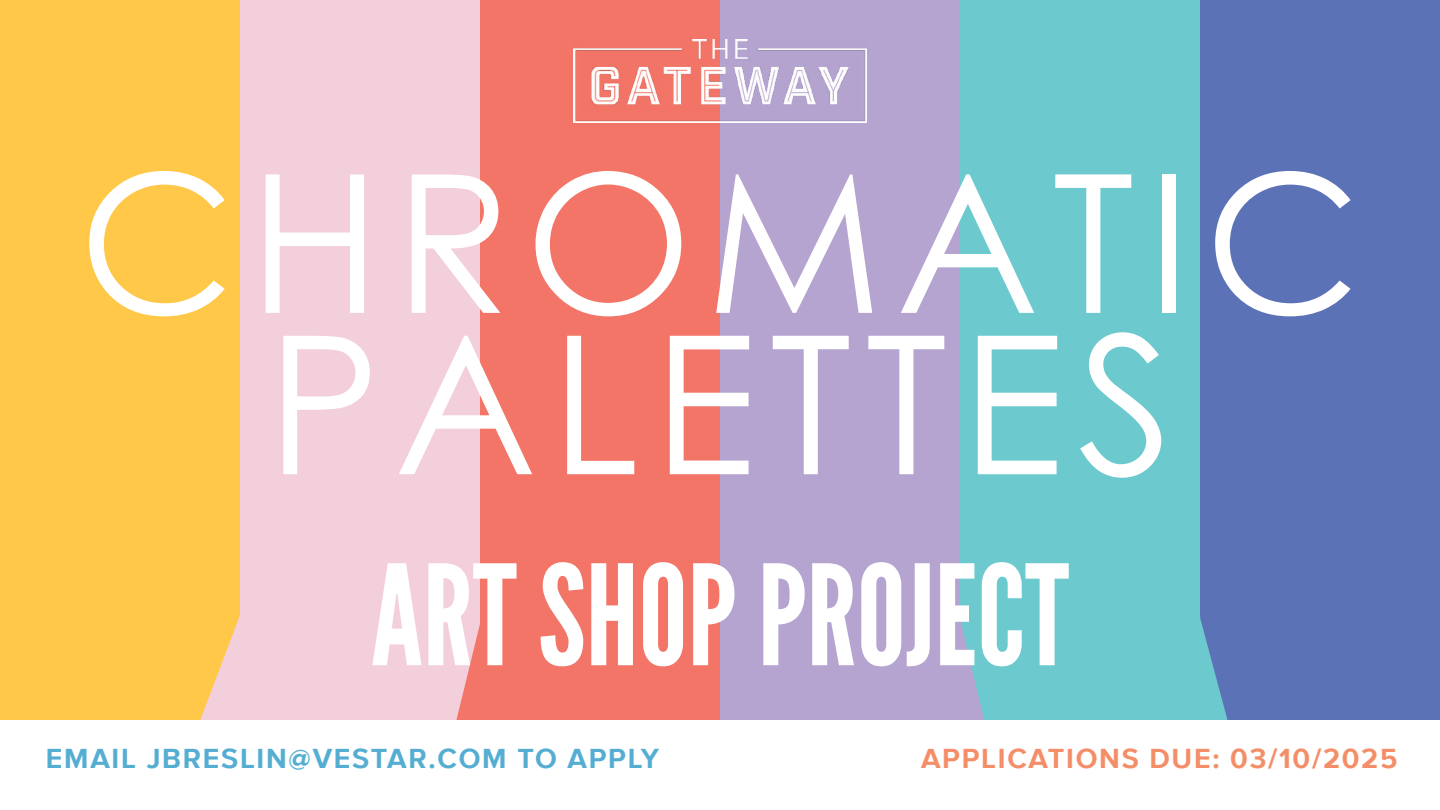
<style>
.page{position:relative;width:1440px;height:810px;background:#fff}
.page>*{position:absolute;margin:0;border:0;box-sizing:border-box;transform-origin:0 0}
.t1{font:192.75px/161.3px "Century Gothic";letter-spacing:.07em;color:#fff;text-align:center}
.t2{font:138.75px "League Gothic";color:#fff}
.t3{font:700 28.5px "Proxima Nova A";letter-spacing:.06em;color:#55aed2}
.t4{font:700 28.5px "Proxima Nova A";letter-spacing:.06em;color:#f48e68}
</style>
<div class="page">
<div style="left:1005px;top:616px;width:195px;height:104px;background:#6ccacf"></div>
<div style="left:1200px;top:616px;width:240px;height:104px;background:#5c72b7"></div>
<div style="left:1200px;top:0;width:240px;height:616px;background:#5c72b7"></div>
<div style="left:0;top:616px;width:166px;height:104px;background:#ffc849"></div>
<div style="left:960px;top:0;width:240px;height:616px;background:#6ccacf"></div>
<div style="left:720px;top:0;width:240px;height:616px;background:#b5a4d0"></div>
<div style="left:480px;top:0;width:240px;height:746px;background:#f37567"></div>
<div style="left:240px;top:0;width:240px;height:616px;background:#f3cedb"></div>
<div style="left:0;top:0;width:240px;height:616px;background:#ffc849"></div>
<svg style="left:166px;top:616px;width:268px;height:104px;background:#f5ccbd"></svg>
<svg style="left:434px;top:616px;width:46px;height:104px;background:#f3b8bf"></svg>
<div style="left:720px;top:320px;width:240px;height:490px;background:#b5a4d0"></div>
<svg style="left:960px;top:616px;width:45px;height:104px;background:#7fc0cf"></svg>
<img style="left:573px;top:39px;width:294px;height:83px">
<div style="left:0;top:720px;width:1440px;height:90px;background:#fff"></div>
<h1 class="t1" style="left:79px;top:160px;width:1284px">CHROMATIC<br>PALETTES</h1>
<h2 class="t2" style="left:371px;top:533px;width:700px">ART SHOP PROJECT</h2>
<p class="t3" style="left:46px;top:742px;width:615px">EMAIL JBRESLIN@VESTAR.COM TO APPLY</p>
<p class="t4" style="left:921px;top:742px;width:478px">APPLICATIONS DUE: 03/10/2025</p>
</div>
